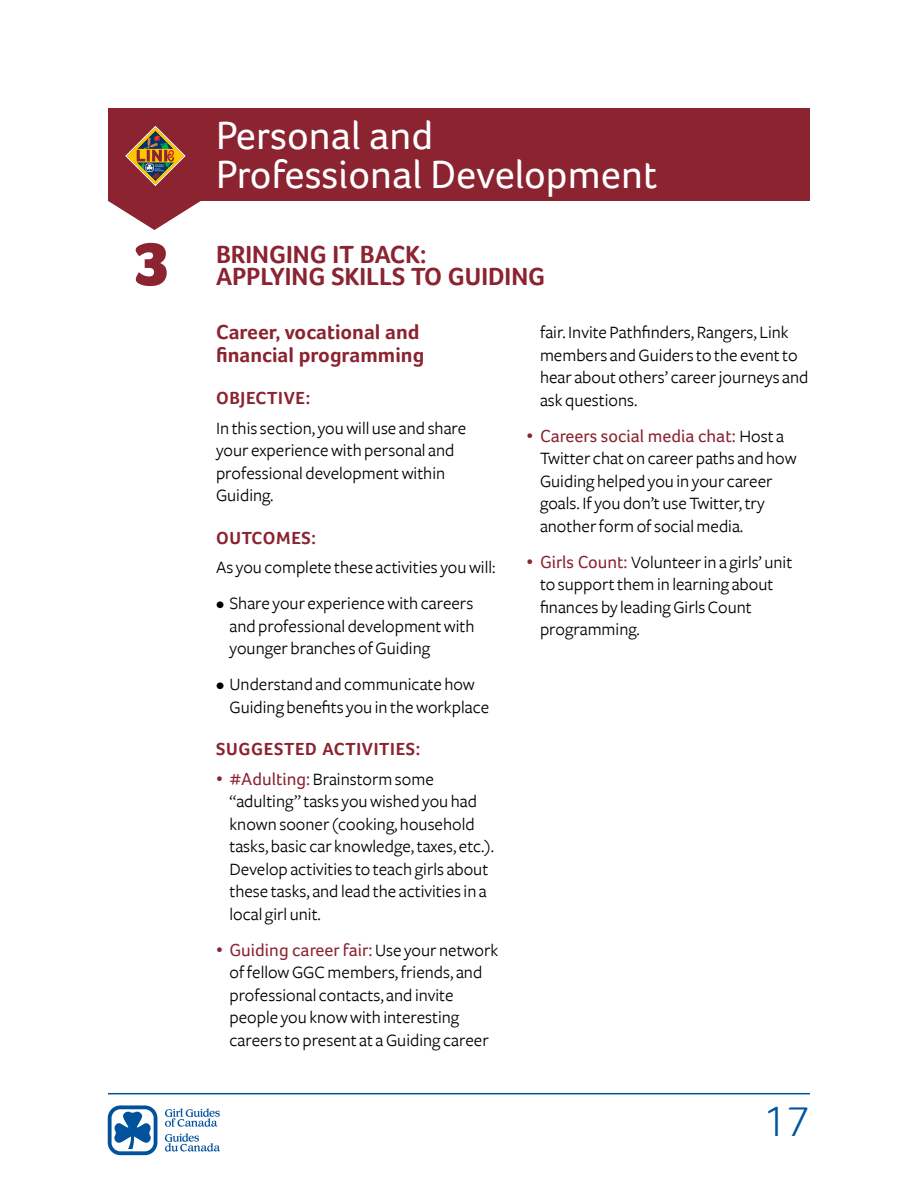
<style>
.page{position:relative;width:918px;height:1188px;background:#fff}
.page>*{position:absolute;margin:0;border:0;box-sizing:border-box;transform-origin:0 0}
.t1{font:900 63px "Foco";color:#8b2331}
.t2{font:300 43.5px "Foco";color:#00549e}
.t3{font:40.5px/39px "Foco";color:#fff}
.t4{font:700 25.5px/22.5px "Foco";color:#8b2331}
.t5{font:700 21px/22.5px "Foco";color:#8b2331}
.t6{font:18px/22.5px "Freight Sans";color:#000}
.t7{font:18px "Foco";color:#8b2331}
.t8{font:700 18px "Foco";letter-spacing:.04em;color:#8b2331}
.s1{font-family:"Foco";color:#8b2331}
.s2{font-family:"Freight Sans";color:#000}
</style>
<div class="page">
<svg style="left:108px;top:1105px;width:49px;height:50px"></svg>
<svg style="left:165px;top:1108px;width:55px;height:19px"></svg>
<svg style="left:165px;top:1133px;width:55px;height:19px"></svg>
<hr style="left:108px;top:1093px;width:702px;height:1px;background:#00549e">
<div style="left:108px;top:108px;width:702px;height:93px;background:#8b2331"></div>
<svg style="left:108px;top:201px;width:93px;height:29px"></svg>
<svg style="left:125px;top:126px;width:61px;height:60px"></svg>
<h3 class="t3" style="left:216px;top:116px;width:443px">Personal and<br>Professional Development</h3>
<h1 class="t1" style="left:134px;top:227px;width:39px">3</h1>
<h3 class="t4" style="left:216px;top:242px;width:331px">BRINGING IT BACK:<br>APPLYING SKILLS TO GUIDING</h3>
<p class="t5" style="left:216px;top:320px;width:210px">Career, vocational and financial programming</p>
<p class="t8" style="left:216px;top:388px;width:96px">OBJECTIVE:</p>
<p class="t6" style="left:216px;top:417px;width:252px">In this section, you will use and share your experience with personal and professional development within<br>Guiding.</p>
<p class="t8" style="left:216px;top:527px;width:102px">OUTCOMES:</p>
<p class="t6" style="left:216px;top:556px;width:281px">As you complete these activities you will:</p>
<p class="t6" style="left:230px;top:592px;width:247px;text-align:justify;text-indent:-14px">• Share your experience with careers and professional development with younger branches of Guiding</p>
<p class="t6" style="left:230px;top:673px;width:261px;text-indent:-14px">• Understand and communicate how<br>Guiding benefits you in theworkplace</p>
<p class="t8" style="left:216px;top:739px;width:206px">SUGGESTED ACTIVITIES:</p>
<p class="t6" style="left:230px;top:768px;width:266px;text-indent:-14px"><span class="s1">• #Adulting:</span> Brainstorm some “adulting” tasks you wished you had known sooner (cooking, household tasks, basic car knowledge, taxes, etc.).<br>Develop activities to teach girls about these tasks, and lead the activities in a local girl unit.</p>
<p class="t7" style="left:216px;top:939px;width:284px">• Guiding career fair: <span class="s2">Use your network</span></p>
<p class="t6" style="left:230px;top:961px;width:261px">of fellow GGC members, friends, and professional contacts, and invite people you know with interesting careers to present at a Guiding career</p>
<p class="t6" style="left:540px;top:322px;width:270px">fair. Invite Pathfinders, Rangers, Link members and Guiders to the event to hear about others’ career journeys and ask questions.</p>
<p class="t7" style="left:526px;top:425px;width:259px">• Careers social media chat: <span class="s2">Host a</span></p>
<p class="t6" style="left:540px;top:448px;width:258px">Twitter chat on career paths and how Guiding helped you in your career goals. If you don’t use Twitter, try another form of social media.</p>
<p class="t6" style="left:540px;top:551px;width:254px;text-indent:-14px"><span class="s1">• Girls Count:</span> Volunteer in a girls’ unit to support them in learning about finances by leadingGirlsCount programming.</p>
<h2 class="t2" style="left:763px;top:1097px;width:48px">17</h2>
</div>
